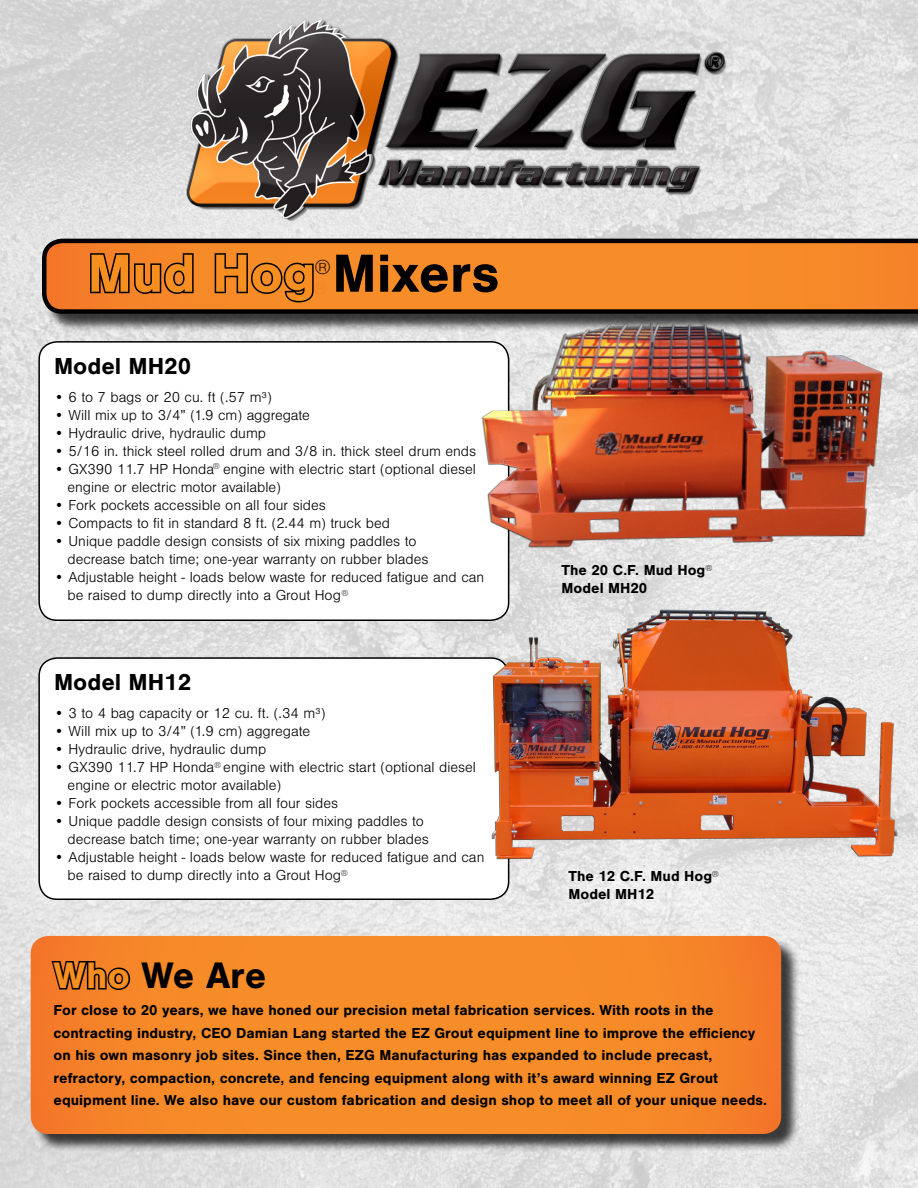
<style>
.page{position:relative;width:918px;height:1188px;background:#fff}
.page>*{position:absolute;margin:0;border:0;box-sizing:border-box;transform-origin:0 0}
.t1{font:700 55.5px "Nimbus San";color:#f78f20}
.t2{font:700 38.25px "Nimbus San";color:#000}
.t3{font:700 24px "Nimbus San";color:#000}
.t4{font:300 21px "Nimbus San";color:#000}
.t5{font:300 15px/18px "Nimbus San";color:#000}
.t6{font:700 15px/22.5px "Nimbus San";color:#000}
.t7{font:300 9px "Nimbus San";color:#000}
.s1{color:#000}
.s2{color:#f78f20}
</style>
<div class="page">
<img style="left:0;top:0;width:918px;height:1188px">
<div style="left:44px;top:241px;width:874px;height:91px;background:#000;opacity:.75"></div>
<svg style="left:42px;top:239px;width:876px;height:75px;background:#dc7b24"></svg>
<div style="left:33px;top:938px;width:767px;height:215px;background:#000;opacity:.75"></div>
<svg style="left:31px;top:936px;width:750px;height:198px;background:#f68828"></svg>
<div style="left:39px;top:342px;width:470px;height:278px;background:#fff;border-radius:18px"></div>
<div style="left:38px;top:341px;width:471px;height:280px;border:2px solid #000;border-radius:18px"></div>
<div style="left:39px;top:658px;width:470px;height:241px;background:#fff;border-radius:18px"></div>
<div style="left:38px;top:657px;width:471px;height:243px;border:2px solid #000;border-radius:18px"></div>
<svg style="left:50px;top:951px;width:82px;height:46px;background:#aa591c"></svg>
<img style="left:186px;top:18px;width:541px;height:203px">
<img style="left:477px;top:308px;width:441px;height:265px">
<img style="left:485px;top:594px;width:433px;height:286px">
<svg style="left:89px;top:234px;width:106px;height:63px;background:#a25f29"></svg>
<svg style="left:213px;top:252px;width:103px;height:52px;background:#ad621c"></svg>
<h1 class="t1" style="left:88px;top:242px;width:413px">Mud Hog <span class="s1">Mixers</span></h1>
<h3 class="t4" style="left:315px;top:256px;width:18px">®</h3>
<h3 class="t3" style="left:54px;top:353px;width:139px">Model MH20</h3>
<p class="t5" style="left:54px;top:389px;width:219px">• 6 to 7 bags or 20 cu. ft (.57 m³)</p>
<p class="t5" style="left:54px;top:407px;width:258px">• Will mix up to 3/4” (1.9 cm) aggregate</p>
<p class="t5" style="left:54px;top:425px;width:214px">• Hydraulic drive, hydraulic dump</p>
<p class="t5" style="left:54px;top:443px;width:424px">• 5/16 in. thick steel rolled drum and 3/8 in. thick steel drum ends</p>
<p class="t5" style="left:68px;top:461px;width:410px;text-indent:-14px">• GX390 11.7 HP Honda engine with electric start (optional diesel engine or electric motor available)</p>
<p class="t5" style="left:54px;top:497px;width:273px">• Fork pockets accessible on all four sides</p>
<p class="t5" style="left:54px;top:515px;width:338px">• Compacts to fit in standard 8 ft. (2.44 m) truck bed</p>
<p class="t5" style="left:68px;top:533px;width:363px;text-indent:-14px">• Unique paddle design consists of six mixing paddles to decrease batch time; one-year warranty on rubber blades</p>
<p class="t5" style="left:68px;top:569px;width:418px;text-indent:-14px">• Adjustable height - loads below waste for reduced fatigue and can be raised to dump directly into a Grout Hog</p>
<p class="t7" style="left:213px;top:462px;width:9px">®</p>
<p class="t7" style="left:341px;top:589px;width:9px">®</p>
<h3 class="t3" style="left:54px;top:669px;width:139px">Model MH12</h3>
<p class="t6" style="left:562px;top:561px;width:145px;line-height:18px">The 20 C.F. Mud Hog<br>Model MH20</p>
<p class="t7" style="left:706px;top:563px;width:9px">®</p>
<p class="t5" style="left:54px;top:705px;width:273px">• 3 to 4 bag capacity or 12 cu. ft. (.34 m³)</p>
<p class="t5" style="left:54px;top:723px;width:258px">• Will mix up to 3/4” (1.9 cm) aggregate</p>
<p class="t5" style="left:54px;top:741px;width:214px">• Hydraulic drive, hydraulic dump</p>
<p class="t5" style="left:68px;top:759px;width:410px;text-indent:-14px">• GX390 11.7 HP Honda engine with electric start (optional diesel engine or electric motor available)</p>
<p class="t5" style="left:54px;top:795px;width:286px">• Fork pockets accessible from all four sides</p>
<p class="t5" style="left:68px;top:813px;width:363px;text-indent:-14px">• Unique paddle design consists of four mixing paddles to decrease batch time; one-year warranty on rubber blades</p>
<p class="t5" style="left:68px;top:849px;width:418px;text-indent:-14px">• Adjustable height - loads below waste for reduced fatigue and can be raised to dump directly into a Grout Hog</p>
<p class="t7" style="left:214px;top:761px;width:9px">®</p>
<p class="t7" style="left:341px;top:868px;width:9px">®</p>
<p class="t7" style="left:712px;top:869px;width:9px">®</p>
<p class="t6" style="left:569px;top:867px;width:145px;line-height:18px">The 12 C.F. Mud Hog<br>Model MH12</p>
<h2 class="t2" style="left:54px;top:954px;width:214px"><span class="s2">Who</span> We Are</h2>
<p class="t6" style="left:54px;top:999px;width:715px">For close to 20 years, we have honed our precision metal fabrication services. With roots in the contracting industry, CEO Damian Lang started the EZ Grout equipment line to improve the efficiency on his own masonry job sites. Since then, EZG Manufacturing has expanded to include precast, refractory, compaction, concrete, and fencing equipment along with it’s award winning EZ Grout equipment line. We also have our custom fabrication and design shop to meet all of your unique needs.</p>
</div>
